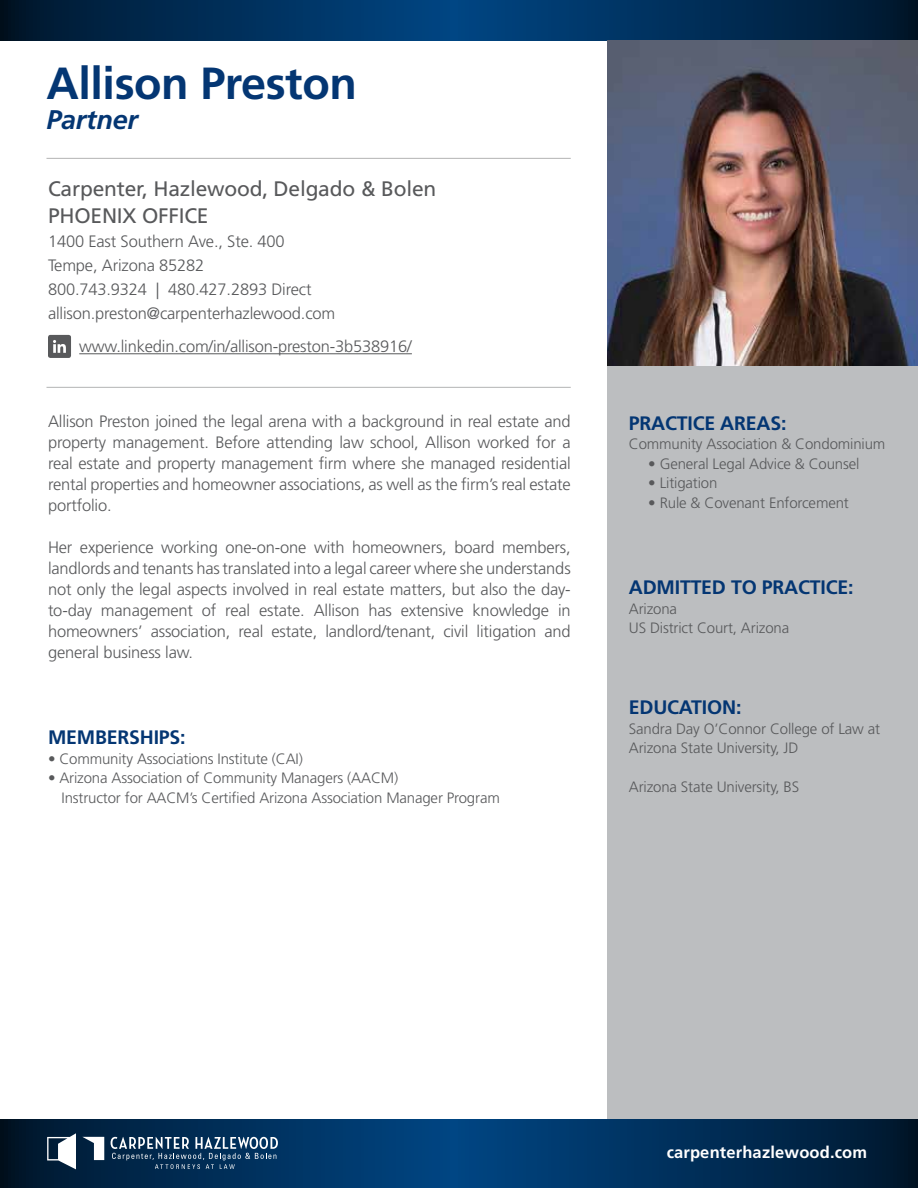
<style>
.page{position:relative;width:918px;height:1188px;background:#fff}
.page>*{position:absolute;margin:0;border:0;box-sizing:border-box;transform-origin:0 0}
.t1{font:700 45px "Frutiger LT Std";letter-spacing:-.01em;color:#043673}
.t2{font:italic 700 27px "Frutiger LT Std";letter-spacing:-.01em;color:#043673}
.t3{font:21px/27px "Frutiger LT Std";letter-spacing:-.01em;color:#58595b}
.t4{font:700 19.5px "Frutiger LT Std";letter-spacing:-.01em;color:#043673}
.t5{font:300 16.5px/21px "Frutiger LT Std";letter-spacing:-.01em;color:#58595b;text-align:justify}
.t6{font:700 16.5px "Frutiger LT Std";letter-spacing:.01em;color:#fff}
.t7{font:300 15px/19.5px "Frutiger LT Std";letter-spacing:-.01em;color:#58595b}
</style>
<div class="page">
<hr style="left:46px;top:158px;width:525px;height:1px;background:#b3b4b4">
<hr style="left:46px;top:387px;width:525px;height:1px;background:#b3b4b4">
<div style="left:608px;top:365px;width:310px;height:754px;background:#bcbec0"></div>
<svg style="left:0;top:1119px;width:918px;height:69px;background:#002f59"></svg>
<svg style="left:0;top:0;width:918px;height:41px;background:#002e58"></svg>
<svg style="left:47px;top:1133px;width:29px;height:36px"></svg>
<svg style="left:82px;top:1137px;width:22px;height:23px"></svg>
<svg style="left:111px;top:1137px;width:167px;height:32px;background:#335575"></svg>
<hr style="left:79px;top:353px;width:333px;height:1px;background:#58595b">
<img style="left:608px;top:41px;width:310px;height:324px">
<div style="left:48px;top:335px;width:23px;height:23px;background:#58595b;border-radius:2px"></div>
<svg style="left:53px;top:340px;width:13px;height:13px"></svg>
<h1 class="t1" style="left:46px;top:56px;width:312px">Allison Preston</h1>
<h2 class="t2" style="left:46px;top:103px;width:93px">Partner</h2>
<p class="t3" style="left:48px;top:175px;width:390px">Carpenter, Hazlewood, Delgado &amp; Bolen<br>PHOENIX OFFICE</p>
<p class="t5" style="left:48px;top:230px;width:289px;line-height:24px;text-align:left">1400 East Southern Ave., Ste. 400<br>Tempe, Arizona 85282<br>800.743.9324 | 480.427.2893 Direct allison.preston@carpenterhazlewood.com</p>
<p class="t5" style="left:79px;top:336px;width:334px">www.linkedin.com/in/allison-preston-3b538916/</p>
<p class="t5" style="left:48px;top:411px;width:524px">Allison Preston joined the legal arena with a background in real estate and property management. Before attending law school, Allison worked for a real estate and property management firm where she managed residential rental properties and homeowner associations, as well as the firm’s real estate portfolio.</p>
<p class="t5" style="left:48px;top:537px;width:524px">Her experience working one-on-one with homeowners, board members, landlords and tenants has translated into a legal career where she understands not only the legal aspects involved in real estate matters, but also the day&shy;to-day management of real estate. Allison has extensive knowledge in homeowners’ association, real estate, landlord/tenant, civil litigation and general business law.</p>
<p class="t4" style="left:48px;top:726px;width:139px">MEMBERSHIPS:</p>
<p class="t7" style="left:48px;top:749px;width:257px">• Community Associations Institute (CAI)</p>
<p class="t7" style="left:62px;top:769px;width:440px;text-indent:-14px">• Arizona Association of Community Managers (AACM)<br>Instructor for AACM’s Certified Arizona Association Manager Program</p>
<p class="t4" style="left:629px;top:411px;width:159px">PRACTICE AREAS:</p>
<p class="t7" style="left:629px;top:434px;width:258px">Community Association &amp; Condominium</p>
<p class="t7" style="left:648px;top:454px;width:213px">• General Legal Advice &amp; Counsel</p>
<p class="t7" style="left:648px;top:473px;width:71px">• Litigation</p>
<p class="t7" style="left:648px;top:493px;width:202px">• Rule &amp; Covenant Enforcement</p>
<p class="t4" style="left:629px;top:576px;width:226px">ADMITTED TO PRACTICE:</p>
<p class="t7" style="left:629px;top:599px;width:162px">Arizona<br>US District Court, Arizona</p>
<p class="t4" style="left:629px;top:696px;width:114px">EDUCATION:</p>
<p class="t7" style="left:629px;top:719px;width:253px">Sandra Day O’Connor College of Law at<br>Arizona State University, JD</p>
<p class="t7" style="left:629px;top:777px;width:172px">Arizona State University, BS</p>
<p class="t6" style="left:667px;top:1143px;width:202px">carpenterhazlewood.com</p>
</div>
